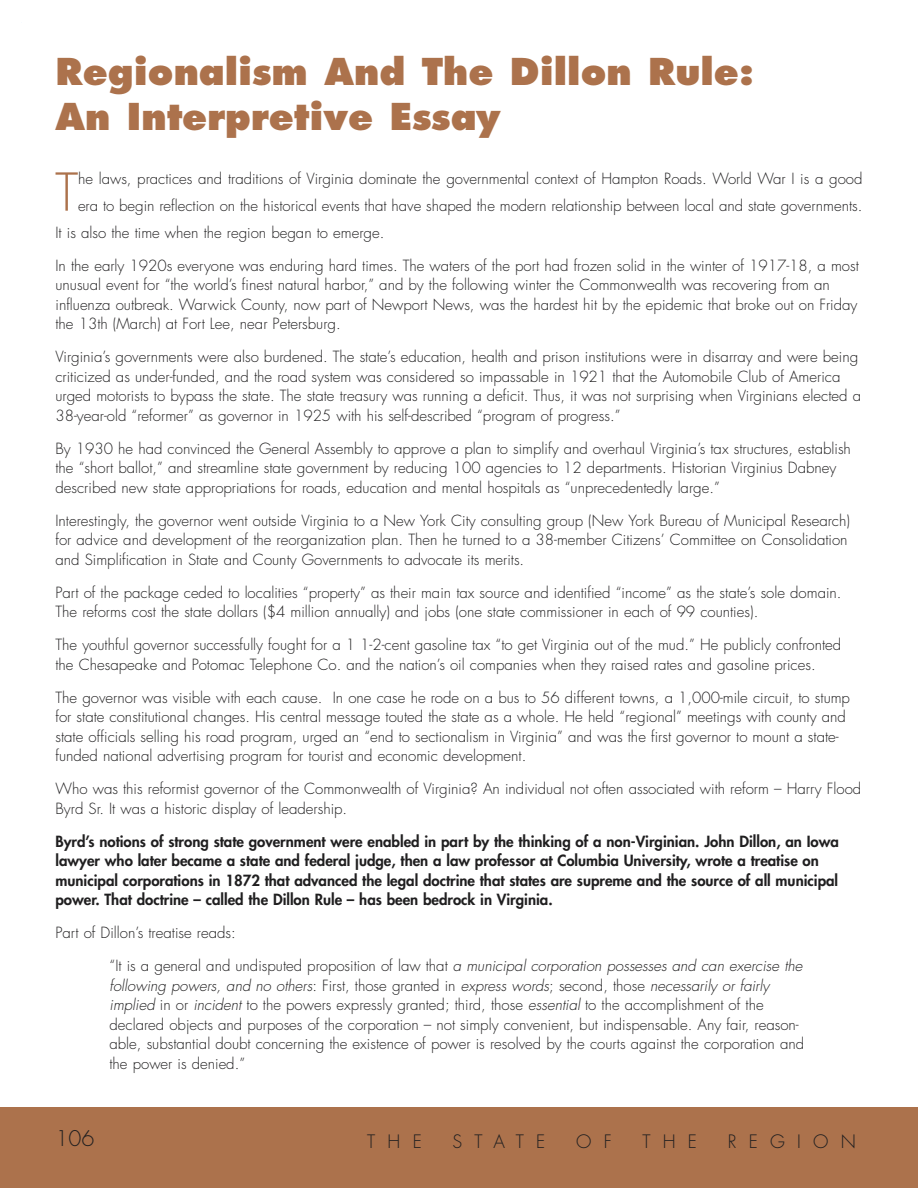
<style>
.page{position:relative;width:918px;height:1188px;background:#fff}
.page>*{position:absolute;margin:0;border:0;box-sizing:border-box;transform-origin:0 0}
.t1{font:300 50.85px "Futura";color:#ac724c}
.t2{font:800 36px/45px "Futura";color:#ac724c}
.t3{font:300 21px "Futura";color:#201f20}
.t4{font:300 18px "Futura";letter-spacing:.68em;color:#201f20}
.t5{font:300 15px/19.5px "Futura";color:#201f20}
.t6{font:800 15px/19.5px "Futura";color:#201f20}
.s1{font-style:italic}
</style>
<div class="page">
<div style="left:0;top:1107px;width:918px;height:81px;background:#ac724c"></div>
<h2 class="t2" style="left:56px;top:52px;width:700px">Regionalism And The Dillon Rule:<br>An Interpretive Essay</h2>
<h1 class="t1" style="left:55px;top:169px;width:24px">T</h1>
<p class="t5" style="left:78px;top:170px;width:786px">he laws, practices and traditions of Virginia dominate the governmental context of Hampton Roads. World War I is a good</p>
<p class="t5" style="left:78px;top:197px;width:786px">era to begin reflection on the historical events that have shaped the modern relationship between local and state governments.</p>
<p class="t5" style="left:56px;top:224px;width:330px">It is also the time when the region began to emerge.</p>
<p class="t5" style="left:56px;top:257px;width:805px">In the early 1920s everyone was enduring hard times. The waters of the port had frozen solid in the winter of 1917-18, a most unusual event for “the world’s finest natural harbor,” and by the following winter the Commonwealth was recovering from an influenza outbreak. Warwick County, now part of Newport News, was the hardest hit by the epidemic that broke out on Friday the 13th (March) at Fort Lee, near Petersburg.</p>
<p class="t5" style="left:56px;top:348px;width:807px">Virginia’s governments were also burdened. The state’s education, health and prison institutions were in disarray and were being criticized as under-funded, and the road system was considered so impassable in 1921 that the Automobile Club of America urged motorists to bypass the state. The state treasury was running a deficit. Thus, it was not surprising when Virginians elected a 38-year-old “reformer” as governor in 1925 with his self-described “program of progress.”</p>
<p class="t5" style="left:56px;top:440px;width:797px">By 1930 he had convinced the General Assembly to approve a plan to simplify and overhaul Virginia’s tax structures, establish the “short ballot,” and streamline state government by reducing 100 agencies to 12 departments. Historian Virginius Dabney described new state appropriations for roads, education and mental hospitals as “unprecedentedly large.”</p>
<p class="t5" style="left:56px;top:512px;width:796px">Interestingly, the governor went outside Virginia to a New York City consulting group (New York Bureau of Municipal Research) for advice and development of the reorganization plan. Then he turned to a 38-member Citizens’ Committee on Consolidation and Simplification in State and County Governments to advocate its merits.</p>
<p class="t5" style="left:56px;top:584px;width:788px">Part of the package ceded to localities “property” as their main tax source and identified “income” as the state’s sole domain.<br>The reforms cost the state dollars ($4 million annually) and jobs (one state commissioner in each of 99 counties).</p>
<p class="t5" style="left:56px;top:636px;width:787px">The youthful governor successfully fought for a 1 1-2-cent gasoline tax “to get Virginia out of the mud.” He publicly confronted the Chesapeake and Potomac Telephone Co. and the nation’s oil companies when they raised rates and gasoline prices.</p>
<p class="t5" style="left:56px;top:689px;width:796px">The governor was visible with each cause. In one case he rode on a bus to 56 different towns, a 1,000-mile circuit, to stump for state constitutional changes. His central message touted the state as a whole. He held “regional” meetings with county and state officials selling his road program, urged an “end to sectionalism in Virginia” and was the first governor to mount a state&shy;funded national advertising program for tourist and economic development.</p>
<p class="t5" style="left:56px;top:780px;width:807px">Who was this reformist governor of the Commonwealth of Virginia? An individual not often associated with reform – Harry Flood<br>Byrd Sr. It was a historic display of leadership.</p>
<p class="t6" style="left:56px;top:833px;width:785px">Byrd’s notions of strong state government were enabled in part by the thinking of a non-Virginian. John Dillon, an Iowa lawyer who later became a state and federal judge, then a law professor at Columbia University, wrote a treatise on municipal corporations in 1872 that advanced the legal doctrine that states are supreme and the source of all municipal power. That doctrine – called the Dillon Rule – has been bedrock in Virginia.</p>
<p class="t5" style="left:56px;top:924px;width:182px">Part of Dillon’s treatise reads:</p>
<p class="t5" style="left:110px;top:957px;width:696px">“It is a general and undisputed proposition of law that <span class="s1">a municipal corporation possesses and can exercise the following powers, and no others</span>: First, those granted in <span class="s1">express words</span>; second, those <span class="s1">necessarily or fairly implied</span> in or <span class="s1">incident</span> to the powers expressly granted; third, those <span class="s1">essential</span> to the accomplishment of the declared objects and purposes of the corporation – not simply convenient, but indispensable. Any fair, reason&shy;able, substantial doubt concerning the existence of power is resolved by the courts against the corporation and the power is denied.”</p>
<h3 class="t3" style="left:56px;top:1129px;width:41px">106</h3>
<p class="t4" style="left:367px;top:1133px;width:56px">THE</p>
<p class="t4" style="left:452px;top:1133px;width:94px">STATE</p>
<p class="t4" style="left:576px;top:1133px;width:37px">O F</p>
<p class="t4" style="left:642px;top:1133px;width:56px">THE</p>
<p class="t4" style="left:728px;top:1133px;width:130px">REGION</p>
</div>
